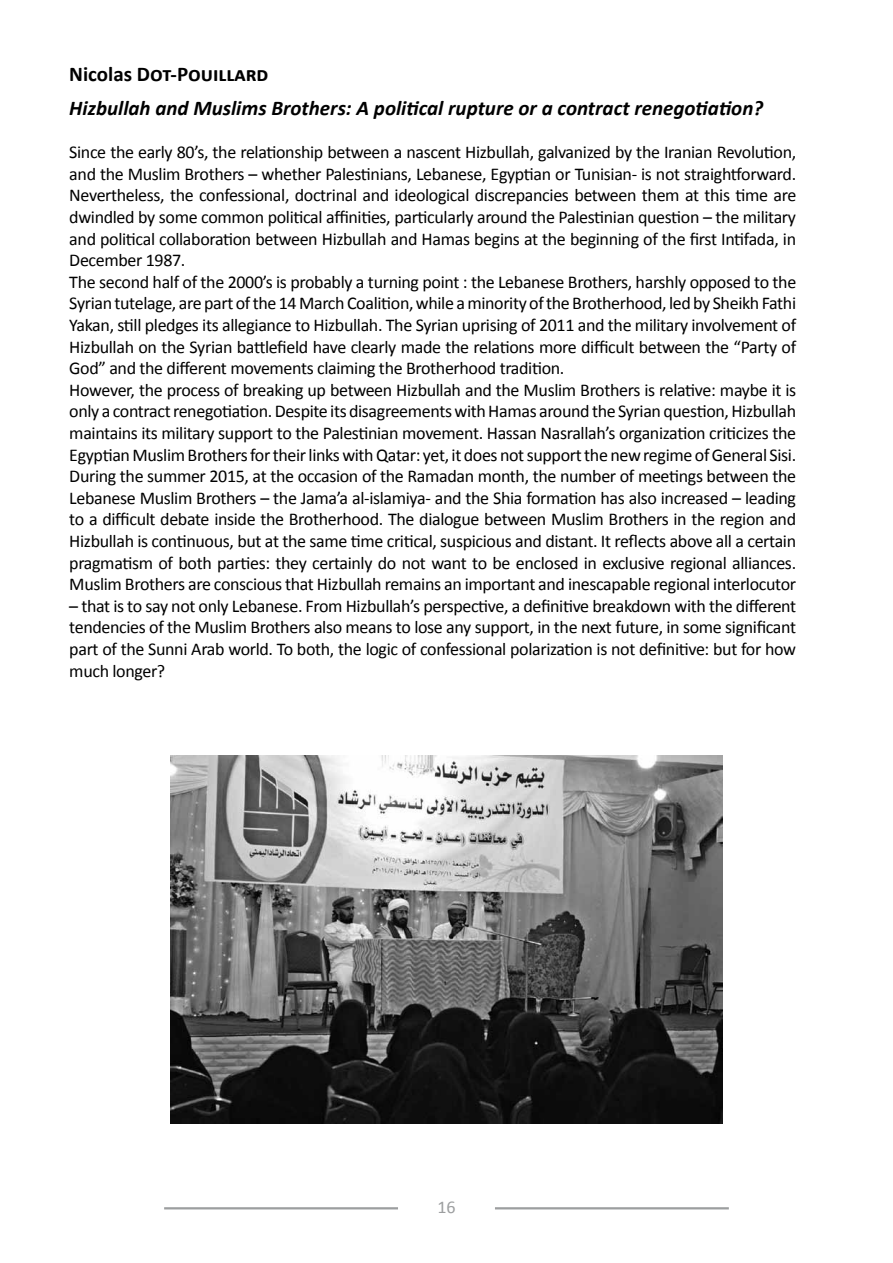
<style>
.page{position:relative;width:893px;height:1263px;background:#fff}
.page>*{position:absolute;margin:0;border:0;box-sizing:border-box;transform-origin:0 0}
.t1{font:italic 700 21px "Calibri";color:#000}
.t2{font:700 21px "Calibri";color:#000}
.t3{font:18px/21.6px "Calibri";letter-spacing:-.02em;color:#000}
.t4{font:18px "Calibri";color:#9c9e9f}
</style>
<div class="page">
<hr style="left:164px;top:1207px;width:234px;height:2px;background:#9c9e9f">
<hr style="left:495px;top:1207px;width:234px;height:2px;background:#9c9e9f">
<img style="left:170px;top:755px;width:553px;height:369px">
<p class="t2" style="left:69px;top:61px;width:201px">Nicolas Dot-Pouillard</p>
<p class="t1" style="left:69px;top:95px;width:695px">Hizbullah and Muslims Brothers: A political rupture or a contract renegotiation?</p>
<p class="t3" style="left:69px;top:141px;width:729px">Since the early 80’s, the relationship between a nascent Hizbullah, galvanized by the Iranian Revolution, and the Muslim Brothers – whether Palestinians, Lebanese, Egyptian or Tunisian- is not straightforward.<br>Nevertheless, the confessional, doctrinal and ideological discrepancies between them at this time are dwindled by some common political affinities, particularly around the Palestinian question – the military and political collaboration between Hizbullah and Hamas begins at the beginning of the first Intifada, in December 1987.<br>The second half of the 2000’s is probably a turning point : the Lebanese Brothers, harshly opposed to the Syrian tutelage, are part of the 14 March Coalition, while a minority of the Brotherhood, led by Sheikh Fathi Yakan, still pledges its allegiance to Hizbullah. The Syrian uprising of 2011 and the military involvement of Hizbullah on the Syrian battlefield have clearly made the relations more difficult between the “Party of God” and the different movements claiming the Brotherhood tradition.<br>However, the process of breaking up between Hizbullah and the Muslim Brothers is relative: maybe it is only a contract renegotiation. Despite its disagreements with Hamas around the Syrian question, Hizbullah maintains its military support to the Palestinian movement. Hassan Nasrallah’s organization criticizes the Egyptian Muslim Brothers for their links with Qatar: yet, it does not support the new regime of General Sisi.<br>During the summer 2015, at the occasion of the Ramadan month, the number of meetings between the Lebanese Muslim Brothers – the Jama’a al-islamiya- and the Shia formation has also increased – leading to a difficult debate inside the Brotherhood. The dialogue between Muslim Brothers in the region and Hizbullah is continuous, but at the same time critical, suspicious and distant. It reflects above all a certain pragmatism of both parties: they certainly do not want to be enclosed in exclusive regional alliances.<br>Muslim Brothers are conscious that Hizbullah remains an important and inescapable regional interlocutor</p>
<p class="t3" style="left:69px;top:594px;width:728px;text-align:justify">– that is to say not only Lebanese. From Hizbullah’s perspective, a definitive breakdown with the different tendencies of the Muslim Brothers also means to lose any support, in the next future, in some significant part of the Sunni Arab world. To both, the logic of confessional polarization is not definitive: but for how much longer?</p>
<p class="t4" style="left:437px;top:1196px;width:20px">16</p>
</div>
